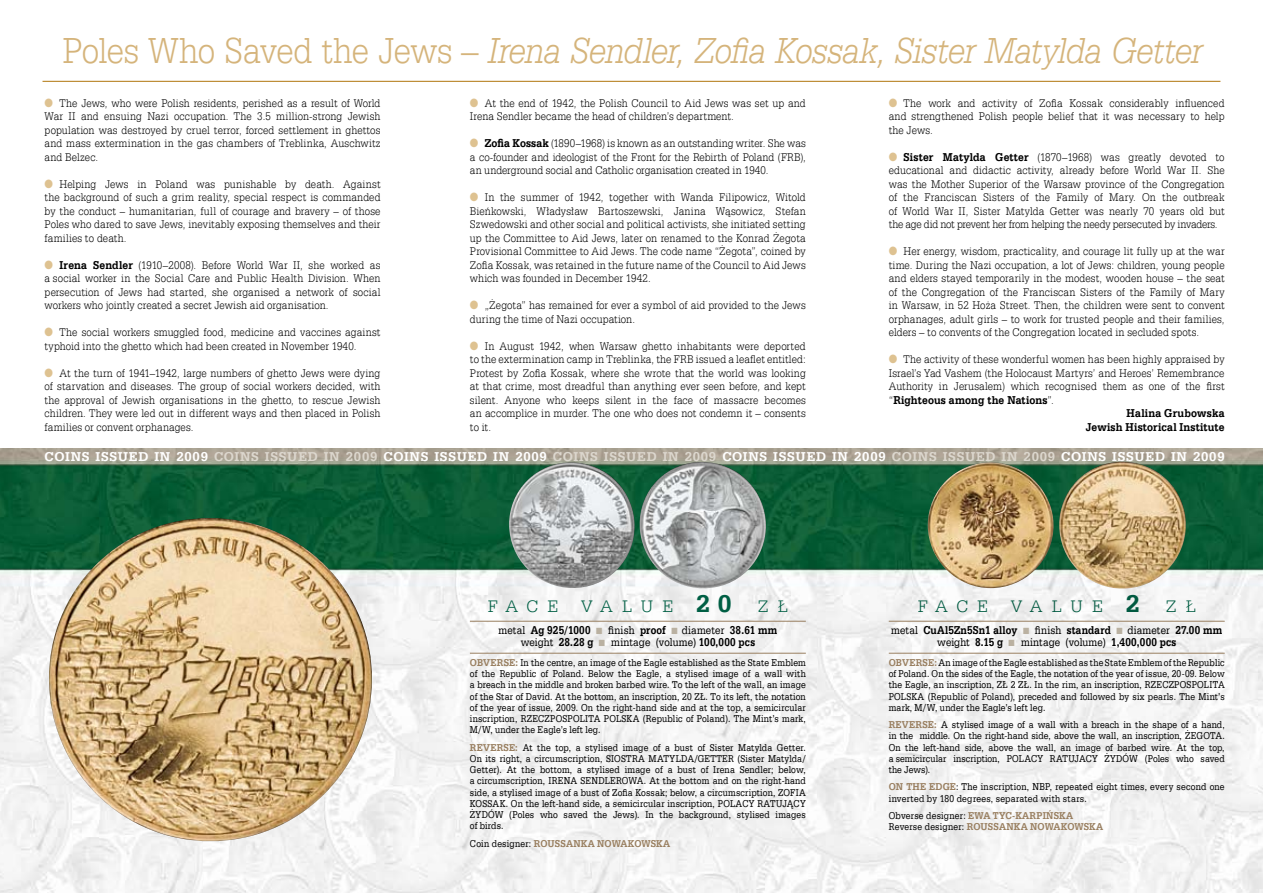
<style>
.page{position:relative;width:1263px;height:893px;background:#fff}
.page>*{position:absolute;margin:0;border:0;box-sizing:border-box;transform-origin:0 0}
.t1{font:italic 39px "Serifa Lt EU";letter-spacing:-.02em;color:#d5b47b;scale:.9 1}
.t2{font:18px "Serifa Lt EU";letter-spacing:.475em;color:#005f44}
.t3{font:700 13.5px "Serifa EU";letter-spacing:.055em;color:#fff}
.t4{font:12px/13.5px "Serifa Lt EU";letter-spacing:.005em;color:#000;text-align:justify;scale:.9 1}
.t5{font:700 12px/12px "Serifa EU";letter-spacing:.02em;color:#000;text-align:center;scale:.85 1}
.t6{font:12px/12px "Serifa EU";letter-spacing:.005em;color:#000;text-align:center;scale:.85 1}
.t7{font:700 12px/13.5px "Serifa EU";letter-spacing:.02em;color:#000;text-align:right;scale:.9 1}
.t8{font:10.5px/11.2px "Serifa EU";letter-spacing:.015em;color:#000;text-align:justify;scale:.85 1}
.t9{font:700 10.5px/11.2px "Serifa EU";letter-spacing:.015em;color:#997f60;scale:.9 1}
.s1{font-style:normal}
.s2{color:#dec291}
.s3{font-family:"Serifa EU";font-weight:700}
.s4{font-family:"Serifa Lt EU";font-weight:400}
.s5{color:#dcd7ce}
.s6{font-family:"Serifa EU";font-weight:700;font-size:25.5px}
.s7{font-weight:700}
.s8{color:#bab1a1}
.s9{font-weight:700;color:#997f60}
.s10{font-weight:400;color:#000}
.s11{font-weight:400}
</style>
<div class="page">
<img style="left:0;top:449px;width:1263px;height:444px">
<img style="left:506px;top:459px;width:263px;height:132px">
<img style="left:928px;top:462px;width:125px;height:126px">
<img style="left:1056px;top:459px;width:132px;height:132px">
<img style="left:43px;top:512px;width:335px;height:336px">
<hr style="left:889px;top:621px;width:336px;height:1px;background:#997f60">
<hr style="left:889px;top:653px;width:336px;height:1px;background:#997f60">
<hr style="left:470px;top:621px;width:336px;height:1px;background:#997f60">
<hr style="left:470px;top:653px;width:336px;height:1px;background:#997f60">
<hr style="left:43px;top:81px;width:1177px;height:1px;background:#b98528">
<h1 class="t1" style="left:63px;top:28px;width:1269px"><span class="s1">Poles Who Saved the Jews –</span> Irena Sendler, Zofia Kossak, Sister Matylda Getter</h1>
<p class="t4" style="left:45px;top:96px;width:375px"><span class="s2">●</span> The Jews, who were Polish residents, perished as a result of World War II and ensuing Nazi occupation. The 3.5 million-strong Jewish population was destroyed by cruel terror, forced settlement in ghettos and mass extermination in the gas chambers of Treblinka, Auschwitz and Belzec.</p>
<p class="t4" style="left:45px;top:177px;width:375px"><span class="s2">●</span> Helping Jews in Poland was punishable by death. Against the background of such a grim reality, special respect is commanded by the conduct – humanitarian, full of courage and bravery – of those Poles who dared to save Jews, inevitably exposing themselves and their families to death.</p>
<p class="t4" style="left:45px;top:258px;width:375px"><span class="s2">●</span> <span class="s3">IRENA SENDLER</span> (1910–2008). Before World War II, she worked as a social worker in the Social Care and Public Health Division. When persecution of Jews had started, she organised a network of social workers who jointly created a secret Jewish aid organisation.</p>
<p class="t4" style="left:45px;top:326px;width:375px"><span class="s2">●</span> The social workers smuggled food, medicine and vaccines against typhoid into the ghetto which had been created in November 1940.</p>
<p class="t4" style="left:45px;top:366px;width:375px"><span class="s2">●</span> At the turn of 1941–1942, large numbers of ghetto Jews were dying of starvation and diseases. The group of social workers decided, with the approval of Jewish organisations in the ghetto, to rescue Jewish children. They were led out in different ways and then placed in Polish families or convent orphanages.</p>
<p class="t4" style="left:470px;top:96px;width:375px"><span class="s2">●</span> At the end of 1942, the Polish Council to Aid Jews was set up and<br>Irena Sendler became the head of children’s department.</p>
<p class="t4" style="left:470px;top:137px;width:375px"><span class="s2">●</span> <span class="s3">ZOFIA KOSSAK</span> (1890–1968) is known as an outstanding writer. She was a co-founder and ideologist of the Front for the Rebirth of Poland (FRB), an underground social and Catholic organisation created in 1940.</p>
<p class="t4" style="left:470px;top:191px;width:375px"><span class="s2">●</span> In the summer of 1942, together with Wanda Filipowicz, Witold Bieńkowski, Władysław Bartoszewski, Janina Wąsowicz, Stefan Szwedowski and other social and political activists, she initiated setting up the Committee to Aid Jews, later on renamed to the Konrad Żegota Provisional Committee to Aid Jews. The code name “Żegota”, coined by Zofia Kossak, was retained in the future name of the Council to Aid Jews which was founded in December 1942.</p>
<p class="t4" style="left:470px;top:299px;width:375px"><span class="s2">●</span> „Żegota” has remained for ever a symbol of aid provided to the Jews during the time of Nazi occupation.</p>
<p class="t4" style="left:470px;top:339px;width:375px"><span class="s2">●</span> In August 1942, when Warsaw ghetto inhabitants were deported to the extermination camp in Treblinka, the FRB issued a leaflet entitled:<br>Protest by Zofia Kossak, where she wrote that the world was looking at that crime, most dreadful than anything ever seen before, and kept silent. Anyone who keeps silent in the face of massacre becomes an accomplice in murder. The one who does not condemn it – consents to it.</p>
<p class="t4" style="left:889px;top:96px;width:375px"><span class="s2">●</span> The work and activity of Zofia Kossak considerably influenced and strengthened Polish people belief that it was necessary to help the Jews.</p>
<p class="t4" style="left:889px;top:150px;width:375px"><span class="s2">●</span> <span class="s3">SISTER MATYLDA GETTER</span> (1870–1968) was greatly devoted to educational and didactic activity, already before World War II. She was the Mother Superior of the Warsaw province of the Congregation of the Franciscan Sisters of the Family of Mary. On the outbreak of World War II, Sister Matylda Getter was nearly 70 years old but the age did not prevent her from helping the needy persecuted by invaders.</p>
<p class="t4" style="left:889px;top:245px;width:375px"><span class="s2">●</span> Her energy, wisdom, practicality, and courage lit fully up at the war time. During the Nazi occupation, a lot of Jews: children, young people and elders stayed temporarily in the modest, wooden house – the seat of the Congregation of the Franciscan Sisters of the Family of Mary in Warsaw, in 52 Hoża Street. Then, the children were sent to convent orphanages, adult girls – to work for trusted people and their families, elders – to convents of the Congregation located in secluded spots.</p>
<p class="t4" style="left:889px;top:353px;width:375px"><span class="s2">●</span> The activity of these wonderful women has been highly appraised by Israel’s Yad Vashem (the Holocaust Martyrs’ and Heroes’ Remembrance Authority in Jerusalem) which recognised them as one of the first</p>
<p class="t7" style="left:889px;top:393px;width:185px"><span class="s4">“</span>RIGHTEOUS AMONG THE NATIONS<span class="s4">”.</span></p>
<p class="t7" style="left:1086px;top:407px;width:156px">HALINA GRUBOWSKA<br>JEWISH HISTORICAL INSTITUTE</p>
<p class="t3" style="left:45px;top:448px;width:1181px">COINS ISSUED IN 2009 <span class="s5">COINS ISSUED IN 2009</span> COINS ISSUED IN 2009 <span class="s5">COINS ISSUED IN 2009</span> COINS ISSUED IN 2009 <span class="s5">COINS ISSUED IN 2009</span> COINS ISSUED IN 2009</p>
<h2 class="t2" style="left:488px;top:596px;width:35px">F ac</h2>
<h2 class="t2" style="left:547px;top:596px;width:13px">e</h2>
<h2 class="t2" style="left:581px;top:596px;width:208px">Va lue <span class="s6">20</span> zł</h2>
<p class="t6" style="left:498px;top:624px;width:329px">metal <span class="s7">AG 925/1000</span> <span class="s8">■</span> finish <span class="s7">PROOF</span> <span class="s8">■</span> diameter <span class="s7">38.61 MM </span>weight <span class="s7">28.28 G</span> <span class="s8">■</span> mintage (volume) <span class="s7">100,000 PCS</span></p>
<p class="t8" style="left:470px;top:657px;width:397px"><span class="s9">OBVERSE:</span> In the centre, an image of the Eagle established as the State Emblem of the Republic of Poland. Below the Eagle, a stylised image of a wall with a breach in the middle and broken barbed wire. To the left of the wall, an image of the Star of David. At the bottom, an inscription, 20 ZŁ. To its left, the notation of the year of issue, 2009. On the right-hand side and at the top, a semicircular inscription, RZECZPOSPOLITA POLSKA (Republic of Poland). The Mint’s mark, M/W, under the Eagle’s left leg.</p>
<p class="t8" style="left:470px;top:742px;width:397px"><span class="s9">REVERSE:</span> At the top, a stylised image of a bust of Sister Matylda Getter.<br>On its right, a circumscription, SIOSTRA MATYLDA/GETTER (Sister Matylda/ Getter). At the bottom, a stylised image of a bust of Irena Sendler; below, a circumscription, IRENA SENDLEROWA. At the bottom and on the right-hand side, a stylised image of a bust of Zofia Kossak; below, a circumscription, ZOFIA KOSSAK. On the left-hand side, a semicircular inscription, POLACY RATUJĄCY ŻYDÓW (Poles who saved the Jews). In the background, stylised images of birds.</p>
<p class="t9" style="left:470px;top:838px;width:224px"><span class="s10">Coin designer:</span> ROUSSANKA NOWAKOWSKA</p>
<h2 class="t2" style="left:917px;top:596px;width:72px">Face</h2>
<h2 class="t2" style="left:1011px;top:596px;width:130px">Value <span class="s6">2</span></h2>
<h2 class="t2" style="left:1166px;top:596px;width:31px">z ł</h2>
<p class="t5" style="left:891px;top:624px;width:391px"><span class="s11">metal</span> CUAL5ZN5SN1 ALLOY <span class="s8">■</span> <span class="s11">finish</span> STANDARD <span class="s8">■</span> <span class="s11">diameter</span> 27.00 MM <span class="s11">weight</span> 8.15 G <span class="s8">■</span> <span class="s11">mintage (volume)</span> 1,400,000 PCS</p>
<p class="t8" style="left:889px;top:657px;width:397px"><span class="s9">OBVERSE:</span> An image of the Eagle established as the State Emblem of the Republic of Poland. On the sides of the Eagle, the notation of the year of issue, 20-09. Below the Eagle, an inscription, ZŁ 2 ZŁ. In the rim, an inscription, RZECZPOSPOLITA POLSKA (Republic of Poland), preceded and followed by six pearls. The Mint’s mark, M/W, under the Eagle’s left leg.</p>
<p class="t8" style="left:889px;top:719px;width:397px"><span class="s9">REVERSE:</span> A stylised image of a wall with a breach in the shape of a hand, in the middle. On the right-hand side, above the wall, an inscription, ŻEGOTA.<br>On the left-hand side, above the wall, an image of barbed wire. At the top, a semicircular inscription, POLACY RATUJACY ŻYDÓW (Poles who saved the Jews).</p>
<p class="t8" style="left:889px;top:781px;width:397px"><span class="s9">ON THE EDGE</span>: The inscription, NBP, repeated eight times, every second one inverted by 180 degrees, separated with stars.</p>
<p class="t9" style="left:889px;top:810px;width:240px"><span class="s10">Obverse designer:</span> EWA TYC-KARPIŃSKA<br><span class="s10">Reverse designer:</span> ROUSSANKA NOWAKOWSKA</p>
</div>
